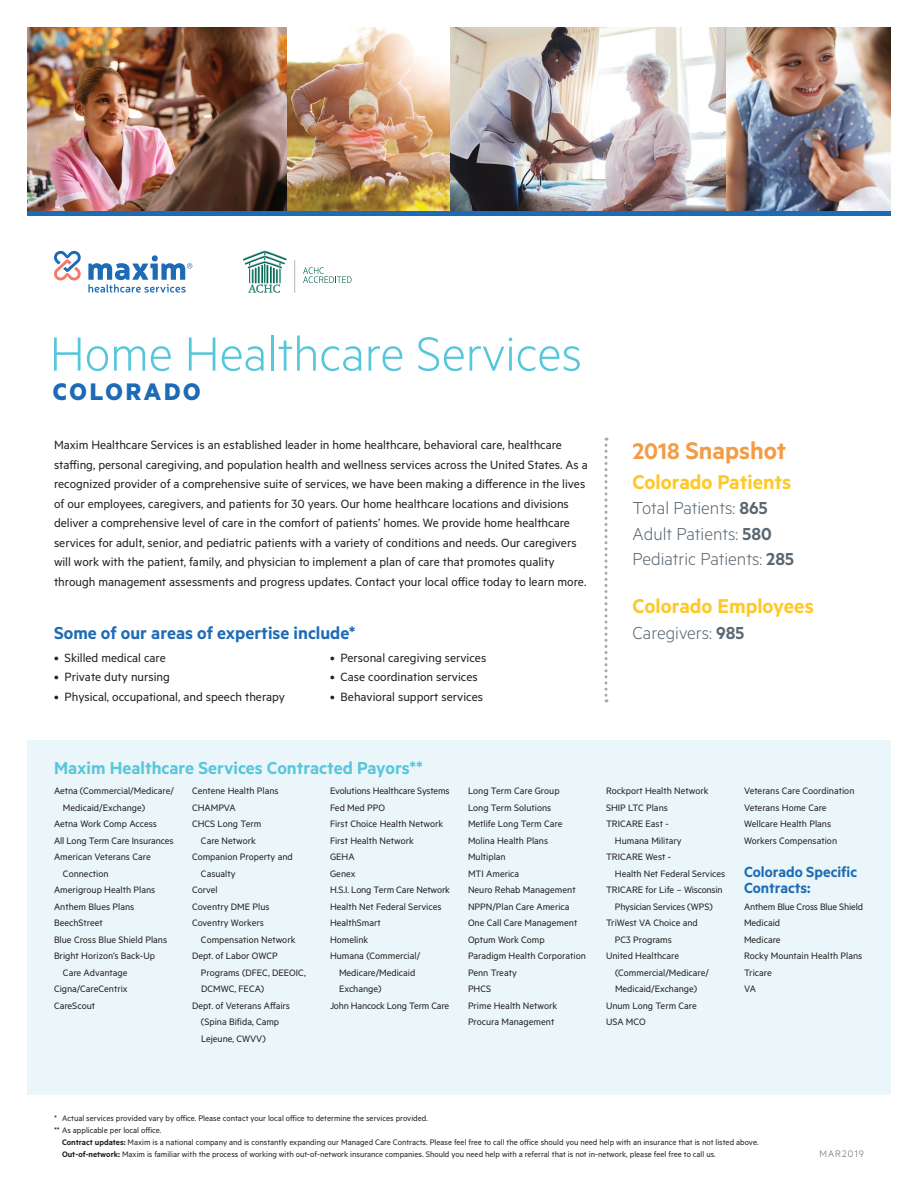
<style>
.page{position:relative;width:918px;height:1188px;background:#fff}
.page>*{position:absolute;margin:0;border:0;box-sizing:border-box;transform-origin:0 0}
.t1{font:300 54px "Metric";color:#56c7db}
.t2{font:600 27px "Metric";color:#f39c45}
.t3{font:700 27px "Metric";letter-spacing:.1em;color:#1d6ab5}
.t4{font:600 22.5px "Metric";color:#fec827}
.t5{font:300 19.5px/25.5px "Metric";color:#5b6771}
.t6{font:600 19.5px "Metric";color:#56c7db}
.t7{font:600 19.5px "Metric";color:#1d6ab5}
.t8{font:600 16.5px/16.5px "Metric";color:#1d6ab5}
.Body_Copy{font:13.5px/19.5px "Metric";color:#231f20}
.t9{font:10.5px/16.5px "Metric";color:#231f20}
.t10{font:10.5px "Metric";letter-spacing:-.02em;color:#231f20}
.t11{font:300 10.5px "Metric";letter-spacing:.1em;color:#5b6771}
.t12{font:9px/12px "Metric";color:#231f20}
.s1{font-size:25.5px}
.s2{font-weight:600}
</style>
<div class="page">
<div style="left:27px;top:211px;width:864px;height:5px;background:#1d6ab5"></div>
<div style="left:27px;top:740px;width:864px;height:354px;background:#eaf6f9"></div>
<svg style="left:54px;top:251px;width:27px;height:30px"></svg>
<svg style="left:88px;top:255px;width:104px;height:38px"></svg>
<hr style="left:294px;top:260px;width:1px;height:33px;background:#a8a9ad">
<svg style="left:303px;top:267px;width:49px;height:16px"></svg>
<svg style="left:243px;top:250px;width:44px;height:43px"></svg>
<svg style="left:604px;top:438px;width:4px;height:264px"></svg>
<img style="left:27px;top:27px;width:864px;height:184px">
<p class="t1" style="left:50px;top:322px;width:534px">Home Healthcare Services</p>
<p class="t3" style="left:53px;top:375px;width:149px">COLORADO</p>
<p class="Body_Copy" style="left:54px;top:435px;width:535px">Maxim Healthcare Services is an established leader in home healthcare, behavioral care, healthcare staffing, personal caregiving, and population health and wellness services across the United States. As a recognized provider of a comprehensive suite of services, we have been making a difference in the lives of our employees, caregivers, and patients for 30 years. Our home healthcare locations and divisions deliver a comprehensive level of care in the comfort of patients’ homes. We provide home healthcare services for adult, senior, and pediatric patients with a variety of conditions and needs. Our caregivers will work with the patient, family, and physician to implement a plan of care that promotes quality through management assessments and progress updates. Contact your local office today to learn more.</p>
<p class="t7" style="left:54px;top:622px;width:303px">Some of our areas of expertise include*</p>
<p class="Body_Copy" style="left:54px;top:647px;width:113px">• Skilled medical care</p>
<p class="Body_Copy" style="left:54px;top:667px;width:117px">• Private duty nursing</p>
<p class="Body_Copy" style="left:54px;top:686px;width:233px">• Physical, occupational, and speech therapy</p>
<p class="Body_Copy" style="left:330px;top:647px;width:158px">• Personal caregiving services</p>
<p class="Body_Copy" style="left:330px;top:667px;width:149px">• Case coordination services</p>
<p class="Body_Copy" style="left:330px;top:686px;width:155px">• Behavioral support services</p>
<p class="t2" style="left:633px;top:435px;width:155px"><span class="s1">2018</span> Snapshot</p>
<p class="t4" style="left:633px;top:468px;width:160px">Colorado Patients</p>
<p class="t5" style="left:633px;top:494px;width:163px">Total Patients: <span class="s2">865<br></span>Adult Patients: <span class="s2">580<br></span>Pediatric Patients: <span class="s2">285</span></p>
<p class="t4" style="left:633px;top:593px;width:183px">Colorado Employees</p>
<p class="t5" style="left:633px;top:619px;width:113px">Caregivers: <span class="s2">985</span></p>
<p class="t6" style="left:54px;top:756px;width:371px">Maxim Healthcare Services Contracted Payors**</p>
<p class="t9" style="left:54px;top:782px;width:122px">Aetna (Commercial/Medicare/</p>
<p class="t9" style="left:63px;top:799px;width:84px">Medicaid/Exchange)</p>
<p class="t9" style="left:54px;top:815px;width:105px">Aetna Work Comp Access</p>
<p class="t9" style="left:54px;top:832px;width:121px">All Long Term Care Insurances</p>
<p class="t9" style="left:54px;top:848px;width:98px">American Veterans Care</p>
<p class="t9" style="left:63px;top:865px;width:47px">Connection</p>
<p class="t9" style="left:54px;top:881px;width:103px">Amerigroup Health Plans</p>
<p class="t9" style="left:54px;top:898px;width:82px">Anthem Blues Plans</p>
<p class="t9" style="left:54px;top:914px;width:50px">BeechStreet</p>
<p class="t9" style="left:54px;top:931px;width:115px">Blue Cross Blue Shield Plans</p>
<p class="t9" style="left:54px;top:947px;width:102px">Bright Horizon’s Back-Up</p>
<p class="t9" style="left:63px;top:964px;width:66px">Care Advantage</p>
<p class="t9" style="left:54px;top:980px;width:75px">Cigna/CareCentrix</p>
<p class="t9" style="left:54px;top:997px;width:43px">CareScout</p>
<p class="t9" style="left:192px;top:782px;width:88px">Centene Health Plans</p>
<p class="t9" style="left:192px;top:799px;width:45px">CHAMPVA</p>
<p class="t9" style="left:192px;top:815px;width:71px">CHCS Long Term</p>
<p class="t9" style="left:201px;top:832px;width:56px">Care Network</p>
<p class="t9" style="left:192px;top:848px;width:102px">Companion Property and</p>
<p class="t9" style="left:201px;top:865px;width:36px">Casualty</p>
<p class="t9" style="left:192px;top:881px;width:27px">Corvel</p>
<p class="t9" style="left:192px;top:898px;width:79px">Coventry DME Plus</p>
<p class="t9" style="left:192px;top:914px;width:73px">Coventry Workers</p>
<p class="t9" style="left:201px;top:931px;width:96px">Compensation Network</p>
<p class="t9" style="left:192px;top:947px;width:87px">Dept. of Labor OWCP</p>
<p class="t9" style="left:201px;top:964px;width:106px">Programs (DFEC, DEEOIC,</p>
<p class="t9" style="left:201px;top:980px;width:65px">DCMWC, FECA)</p>
<p class="t9" style="left:192px;top:997px;width:100px">Dept. of Veterans Affairs</p>
<p class="t9" style="left:201px;top:1013px;width:80px">(Spina Bifida, Camp</p>
<p class="t9" style="left:201px;top:1030px;width:66px">Lejeune, CWVV)</p>
<p class="t9" style="left:330px;top:782px;width:121px">Evolutions Healthcare Systems</p>
<p class="t9" style="left:330px;top:799px;width:57px">Fed Med PPO</p>
<p class="t9" style="left:330px;top:815px;width:115px">First Choice Health Network</p>
<p class="t9" style="left:330px;top:832px;width:85px">First Health Network</p>
<p class="t9" style="left:330px;top:848px;width:26px">GEHA</p>
<p class="t9" style="left:330px;top:865px;width:27px">Genex</p>
<p class="t9" style="left:330px;top:881px;width:122px">H.S.I. Long Term Care Network</p>
<p class="t9" style="left:330px;top:898px;width:113px">Health Net Federal Services</p>
<p class="t9" style="left:330px;top:914px;width:52px">HealthSmart</p>
<p class="t9" style="left:330px;top:931px;width:40px">Homelink</p>
<p class="t9" style="left:339px;top:947px;width:83px;text-indent:-9px">Humana (Commercial/<br>Medicare/Medicaid<br>Exchange)</p>
<p class="t9" style="left:330px;top:997px;width:121px">John Hancock Long Term Care</p>
<p class="t9" style="left:468px;top:782px;width:119px">Long Term Care Group<br>Long Term Solutions<br>Metlife Long Term Care<br>Molina Health Plans<br>Multiplan<br>MTI America<br>Neuro Rehab Management<br>NPPN/Plan Care America<br>One Call Care Management<br>Optum Work Comp<br>Paradigm Health Corporation<br>Penn Treaty<br>PHCS<br>Prime Health Network<br>Procura Management</p>
<p class="t9" style="left:606px;top:782px;width:104px">Rockport Health Network</p>
<p class="t9" style="left:606px;top:799px;width:63px">SHIP LTC Plans</p>
<p class="t9" style="left:606px;top:815px;width:64px">TRICARE East -</p>
<p class="t9" style="left:615px;top:832px;width:68px">Humana Military</p>
<p class="t9" style="left:606px;top:848px;width:67px">TRICARE West -</p>
<p class="t9" style="left:615px;top:865px;width:112px">Health Net Federal Services</p>
<p class="t9" style="left:606px;top:881px;width:118px">TRICARE for Life – Wisconsin</p>
<p class="t10" style="left:615px;top:900px;width:99px">Physician Services (WPS)</p>
<p class="t9" style="left:606px;top:914px;width:93px">TriWest VA Choice and</p>
<p class="t9" style="left:615px;top:931px;width:58px">PC3 Programs</p>
<p class="t9" style="left:606px;top:947px;width:75px">United Healthcare</p>
<p class="t9" style="left:615px;top:964px;width:96px">(Commercial/Medicare/</p>
<p class="t9" style="left:615px;top:980px;width:84px">Medicaid/Exchange)</p>
<p class="t9" style="left:606px;top:997px;width:92px">Unum Long Term Care</p>
<p class="t9" style="left:606px;top:1013px;width:41px">USA MCO</p>
<p class="t9" style="left:744px;top:782px;width:112px">Veterans Care Coordination<br>Veterans Home Care<br>Wellcare Health Plans<br>Workers Compensation</p>
<h3 class="t8" style="left:744px;top:863px;width:115px">Colorado Specific<br>Contracts:</h3>
<p class="t9" style="left:744px;top:898px;width:121px">Anthem Blue Cross Blue Shield<br>Medicaid<br>Medicare<br>Rocky Mountain Health Plans<br>Tricare<br>VA</p>
<p class="t12" style="left:54px;top:1111px;width:375px">* Actual services provided vary by office. Please contact your local office to determine the services provided.</p>
<p class="t12" style="left:62px;top:1123px;width:698px;text-indent:-8px">** As applicable per local office.<br><span class="s2">Contract updates:</span> Maxim is a national company and is constantly expanding our Managed Care Contracts. Please feel free to call the office should you need help with an insurance that is not listed above.<br><span class="s2">Out-of-network:</span> Maxim is familiar with the process of working with out-of-network insurance companies. Should you need help with a referral that is not in-network, please feel free to call us.</p>
<p class="t11" style="left:820px;top:1147px;width:46px">MAR2019</p>
</div>
